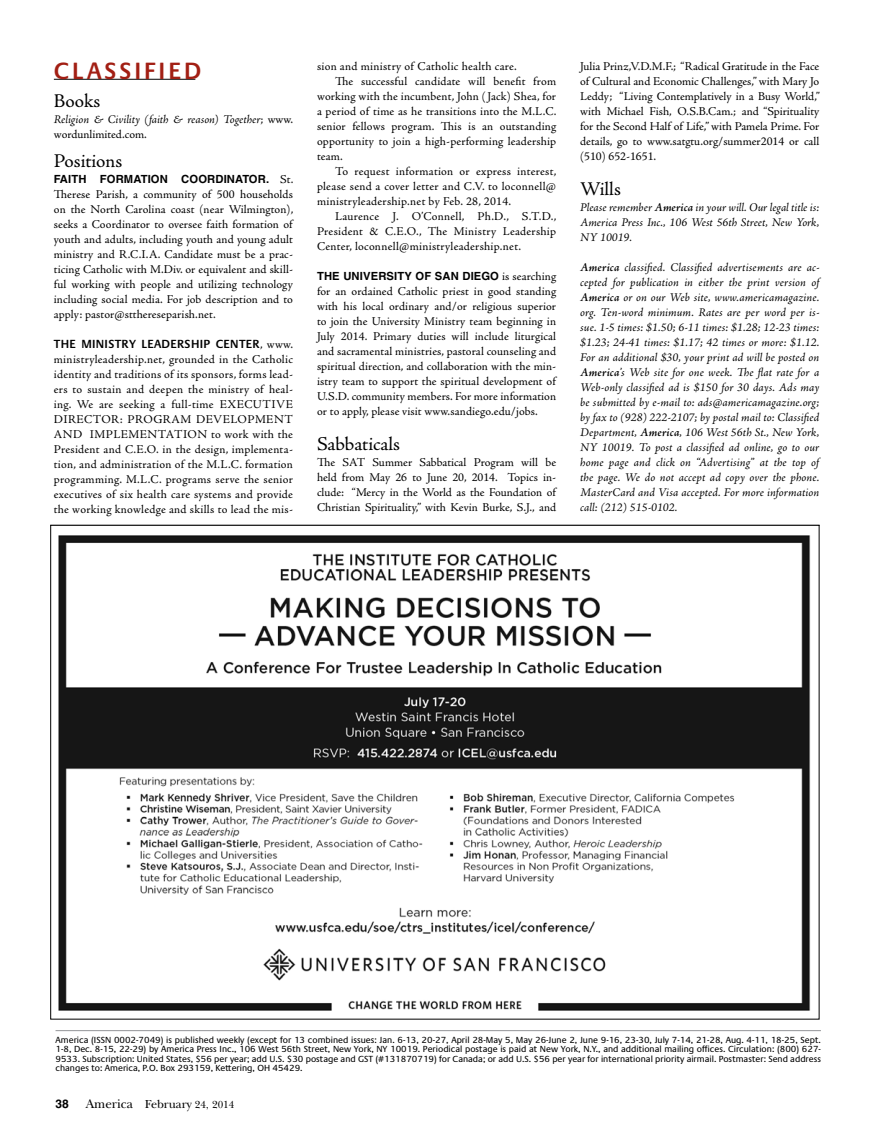
<style>
.page{position:relative;width:878px;height:1134px;background:#fff}
.page>*{position:absolute;margin:0;border:0;box-sizing:border-box;transform-origin:0 0}
.t1{font:600 24px "Praxis LT Pro";letter-spacing:.12em;color:#a21f14}
.t2{font:19.5px "Adobe Jenson Pro";letter-spacing:-.005em;color:#000}
.t3{font:12px/15px "Adobe Jenson Pro";letter-spacing:.005em;color:#000;text-align:justify}
.t4{font:italic 12px/15px "Adobe Jenson Pro";color:#000;text-align:justify}
.t5{font:12px/15px "Adobe Jenson Pro";letter-spacing:.03em;color:#000}
.t6{font:12px "Adobe Jenson Pro";letter-spacing:.025em;color:#000}
.t7{font:600 12px "Praxis LT Pro";letter-spacing:.025em;color:#000}
.t8{font:12px "New Baskerville ITC";color:#000}
.t9{font:700 11.25px "Helvetica LT Std";letter-spacing:.01em;color:#000}
.t10{font:9px/9.4px "Praxis LT Pro";color:#000;text-align:justify}
.s1{font-style:normal}
.s2{font-family:"Adobe Jenson Pro";font-weight:400;font-size:12px}
.s3{font-family:"Adobe Jenson Pro";font-weight:400}
.s4{font-weight:600}
.s5{font-family:"Helvetica LT Std";font-weight:700}
.s6{font-size:12.75px}
.s7{font-size:10.5px}
</style>
<div class="page">
<hr style="left:54px;top:79px;width:141px;height:1px;background:#000">
<img style="left:58px;top:535px;width:753px;height:476px">
<hr style="left:56px;top:1030px;width:764px;height:1px;background:#939598">
<h1 class="t1" style="left:54px;top:57px;width:149px">CLASSIFIED</h1>
<h2 class="t2" style="left:54px;top:89px;width:48px">Books</h2>
<p class="t4" style="left:54px;top:113px;width:241px">Religion &amp; Civility (faith &amp; reason) Together<span class="s1">; www. wordunlimited.com.</span></p>
<h2 class="t2" style="left:54px;top:149px;width:70px">Positions</h2>
<p class="t9" style="left:54px;top:172px;width:241px">FAITH FO RMATION COO RDINATO R. <span class="s2">St.</span></p>
<p class="t3" style="left:54px;top:187px;width:241px">Therese Parish, a community of 500 households on the North Carolina coast (near Wilmington), seeks a Coordinator to oversee faith formation of youth and adults, including youth and young adult ministry and R.C.I.A. Candidate must be a prac&shy;ticing Catholic with M.Div. or equivalent and skill&shy;ful working with people and utilizing technology including social media. For job description and to apply: pastor@stthereseparish.net.</p>
<p class="t7" style="left:54px;top:337px;width:241px">THE MINISTRY LEADERS HIP CENTER<span class="s3">, www.</span></p>
<p class="t5" style="left:54px;top:352px;width:240px">ministryleadership.net, grounded in the Catholic identity and traditions of its sponsors, forms lead&shy;ers to sustain and deepen the ministry of heal&shy;ing. We are seeking a full-time Executive<br>Director</p>
<p class="t3" style="left:120px;top:412px;width:26px">: Program</p>
<p class="t3" style="left:196px;top:412px;width:20px">Development</p>
<p class="t3" style="left:54px;top:427px;width:241px;text-indent:157px">to work with the President and C.E.O. in the design, implementa&shy;tion, and administration of the M.L.C. formation programming. M.L.C. programs serve the senior executives of six health care systems and provide the working knowledge and skills to lead the mis-</p>
<p class="t3" style="left:54px;top:427px;width:11px">and</p>
<p class="t3" style="left:90px;top:427px;width:15px">Implementation</p>
<p class="t3" style="left:317px;top:59px;width:201px">sion and ministry of Catholic health care.</p>
<p class="t3" style="left:335px;top:74px;width:222px">The successful candidate will benefit from</p>
<p class="t3" style="left:317px;top:89px;width:241px">working with the incumbent, John ( Jack) Shea, for</p>
<p class="t3" style="left:317px;top:104px;width:241px">a period of time as he transitions into the M.L.C.</p>
<p class="t3" style="left:317px;top:119px;width:241px">senior fellows program. This is an outstanding</p>
<p class="t3" style="left:317px;top:134px;width:241px">opportunity to join a high-performing leadership</p>
<p class="t3" style="left:317px;top:149px;width:27px">team.</p>
<p class="t3" style="left:335px;top:164px;width:223px">To request information or express interest,</p>
<p class="t3" style="left:317px;top:179px;width:240px">please send a cover letter and C.V. to loconnell@</p>
<p class="t6" style="left:317px;top:195px;width:196px">ministryleadership.net by Feb. 28, 2014.</p>
<p class="t3" style="left:335px;top:209px;width:223px">Laurence J. O’Connell, Ph.D., S.T.D.,</p>
<p class="t3" style="left:317px;top:224px;width:241px">President &amp; C.E.O., The Ministry Leadership</p>
<p class="t3" style="left:317px;top:239px;width:206px">Center, loconnell@ministryleadership.net.</p>
<p class="t9" style="left:317px;top:270px;width:241px">THE UNIVERSITY OF SAN DIEGO <span class="s2">is searching</span></p>
<p class="t3" style="left:317px;top:284px;width:241px">for an ordained Catholic priest in good standing with his local ordinary and/or religious superior to join the University Ministry team beginning in July 2014. Primary duties will include liturgical and sacramental ministries, pastoral counseling and spiritual direction, and collaboration with the min&shy;istry team to support the spiritual development of U.S.D. community members. For more information or to apply, please visit www.sandiego.edu/jobs.</p>
<h2 class="t2" style="left:317px;top:433px;width:85px">Sabbaticals</h2>
<p class="t3" style="left:317px;top:455px;width:242px">The SAT Summer Sabbatical Program will be held from May 26 to June 20, 2014. Topics in&shy;clude: “Mercy in the World as the Foundation of Christian Spirituality,” with Kevin Burke, S.J., and</p>
<p class="t3" style="left:580px;top:59px;width:241px">Julia Prinz,V.D.M.F.; “Radical Gratitude in the Face of Cultural and Economic Challenges,” with Mary Jo Leddy; “Living Contemplatively in a Busy World,” with Michael Fish, O.S.B.Cam.; and “Spirituality for the Second Half of Life,” with Pamela Prime. For details, go to www.satgtu.org/summer2014 or call (510) 652-1651.</p>
<h2 class="t2" style="left:580px;top:178px;width:42px">Wills</h2>
<p class="t4" style="left:580px;top:201px;width:241px">Please remember <span class="s4">America</span> in your will. Our legal title is:<br>America Press Inc., 106 West 56th Street, New York, NY 10019.</p>
<p class="t4" style="left:580px;top:261px;width:241px"><span class="s4">America</span> classified. Classified advertisements are ac&shy;cepted for publication in either the print version of <span class="s4">America</span> or on our Web site, www.americamagazine. org. Ten-word minimum. Rates are per word per is&shy;sue. 1-5 times: $1.50; 6-11 times: $1.28; 12-23 times: $1.23; 24-41 times: $1.17; 42 times or more: $1.12.<br>For an additional $30, your print ad will be posted on <span class="s4">America</span>’s Web site for one week. The flat rate for a Web-only classified ad is $150 for 30 days. Ads may be submitted by e-mail to: ads@americamagazine.org; by fax to (928) 222-2107; by postal mail to: Classified Department, <span class="s4">America</span>, 106 West 56th St., New York, NY 10019. To post a classified ad online, go to our home page and click on “Advertising” at the top of the page. We do not accept ad copy over the phone.<br>MasterCard and Visa accepted. For more information call: (212) 515-0102.</p>
<p class="t10" style="left:56px;top:1035px;width:44px">America (ISSN</p>
<p class="t10" style="left:55px;top:1035px;width:767px;text-indent:58px">0002-7049) is published weekly (except for 13 combined issues: Jan. 6-13, 20-27, April 28-May 5, May 26-June 2, June 9-16, 23-30, July 7-14, 21-28, Aug. 4-11, 18-25, Sept.<br>1-8, Dec. 8-15, 22-29) by America Press I nc., 106 West 56th Street, New York, NY 10019. Periodical postage is paid at New York, N.Y., and additional mailing offices. Circulation: (800) 627- 9533. Subscription: United States, $56 per year; add U.S. $30 postage and GST (#131870719) for Canada; or add U.S. $56 per year for international priority airmail. Postmaster: Send address changes to: America, P.O. Box 293159, Kettering, OH 45429.</p>
<p class="t8" style="left:56px;top:1097px;width:180px"><span class="s5">38</span> <span class="s6">America</span> February <span class="s7">24, 2014</span></p>
</div>
